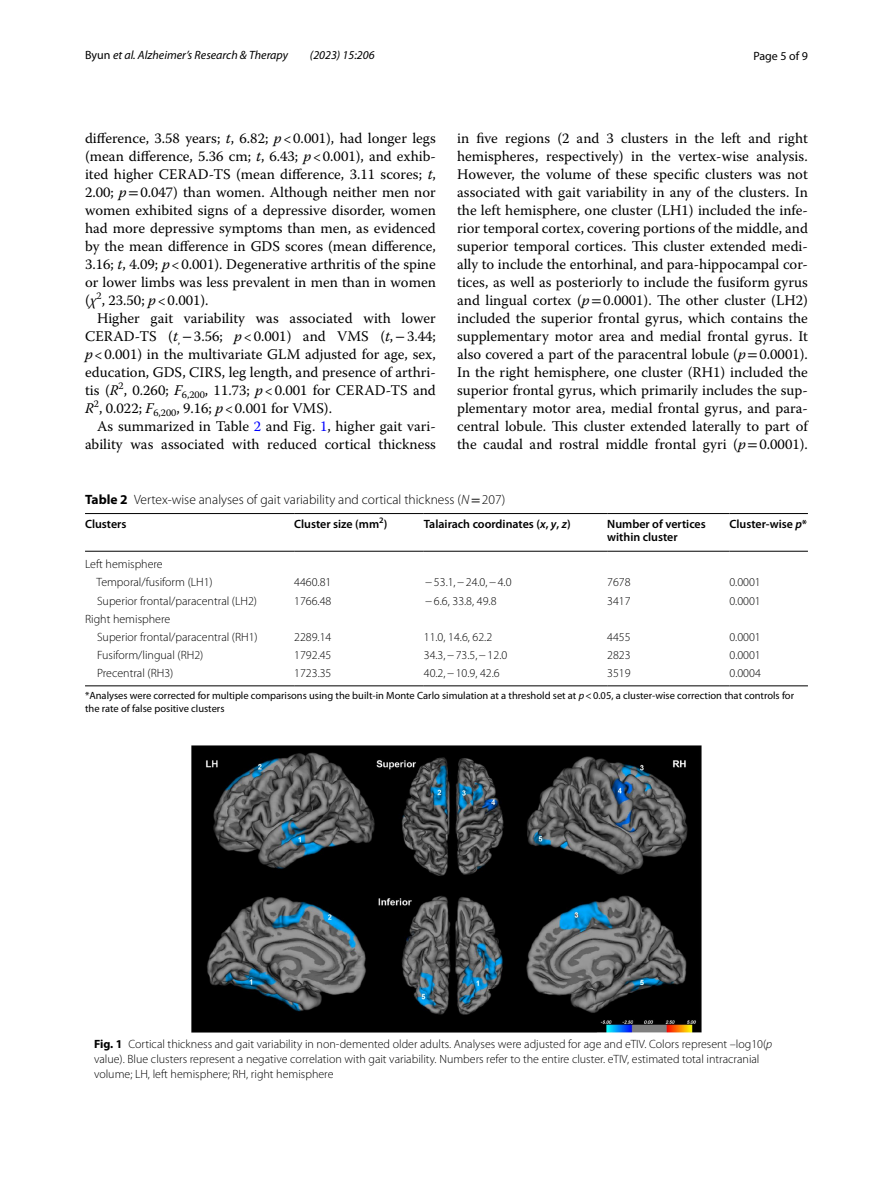
<style>
.page{position:relative;width:893px;height:1187px;background:#fff}
.page>*{position:absolute;margin:0;border:0;box-sizing:border-box;transform-origin:0 0}
.t1{font:14.7px/18px "Warnock Pro";color:#000;text-align:justify}
.t2{font:300 13.5px "Myriad Pro";color:#000}
.t3{font:300 12px/18.1px "Myriad Pro";color:#000}
.t4{font:600 12px/13.5px "Myriad Pro";color:#000}
.t5{font:italic 12px "Myriad Pro";color:#000}
.t6{font:12px "Myriad Pro";color:#000}
.t7{font:10.5px/12.8px "Myriad Pro";color:#000}
.s1{font-style:normal}
.s2{font-style:italic}
.s3{font-family:"STIX"}
.s4{color:#00f}
.s5{font-weight:700}
.s6{font-family:"STIX";font-weight:400}
</style>
<div class="page">
<hr style="left:85px;top:513px;width:209px;height:1px;background:#000">
<hr style="left:85px;top:551px;width:209px;height:1px;background:#000">
<hr style="left:294px;top:513px;width:130px;height:1px;background:#000">
<hr style="left:294px;top:551px;width:130px;height:1px;background:#000">
<hr style="left:424px;top:513px;width:183px;height:1px;background:#000">
<hr style="left:424px;top:551px;width:183px;height:1px;background:#000">
<hr style="left:607px;top:513px;width:122px;height:1px;background:#000">
<hr style="left:607px;top:551px;width:122px;height:1px;background:#000">
<hr style="left:729px;top:513px;width:79px;height:1px;background:#000">
<hr style="left:729px;top:551px;width:79px;height:1px;background:#000">
<hr style="left:85px;top:685px;width:209px;height:1px;background:#000">
<hr style="left:294px;top:685px;width:130px;height:1px;background:#000">
<hr style="left:424px;top:685px;width:183px;height:1px;background:#000">
<hr style="left:607px;top:685px;width:122px;height:1px;background:#000">
<hr style="left:729px;top:685px;width:79px;height:1px;background:#000">
<img style="left:191px;top:745px;width:511px;height:287px">
<p class="t5" style="left:85px;top:48px;width:205px"><span class="s1">Byun</span> et al. Alzheimer’s Research &amp; Therapy</p>
<p class="t5" style="left:310px;top:48px;width:66px">(2023) 15:206</p>
<p class="t6" style="left:753px;top:48px;width:56px">Page 5 of 9</p>
<p class="t1" style="left:85px;top:128px;width:352px">difference, 3.58 years; <span class="s2">t</span>, 6.82; <span class="s2">p</span>&lt;0.001), had longer legs (mean difference, 5.36 cm; <span class="s2">t</span>, 6.43; <span class="s2">p</span>&lt;0.001), and exhib&shy;ited higher CERAD-TS (mean difference, 3.11 scores; <span class="s2">t</span>, 2.00; <span class="s2">p</span><span class="s3">=</span>0.047) than women. Although neither men nor women exhibited signs of a depressive disorder, women had more depressive symptoms than men, as evidenced by the mean difference in GDS scores (mean difference, 3.16; <span class="s2">t</span>, 4.09; <span class="s2">p</span>&lt;0.001). Degenerative arthritis of the spine or lower limbs was less prevalent in men than in women (<span class="s2">χ</span><sup>2</sup>, 23.50; <span class="s2">p</span>&lt;0.001).</p>
<p class="t1" style="left:85px;top:308px;width:352px;text-indent:12px">Higher gait variability was associated with lower CERAD-TS (<span class="s2">t</span><sub>,</sub> <span class="s3">−</span>3.56; <span class="s2">p</span>&lt;0.001) and VMS (<span class="s2">t</span>,<span class="s3">−</span>3.44; <span class="s2">p</span>&lt;0.001) in the multivariate GLM adjusted for age, sex, education, GDS, CIRS, leg length, and presence of arthri&shy;tis (<span class="s2">R</span><sup>2</sup>, 0.260; <span class="s2">F</span><sub>6,200</sub>, 11.73; <span class="s2">p</span>&lt;0.001 for CERAD-TS and <span class="s2">R</span><sup>2</sup>, 0.022; <span class="s2">F</span><sub>6,200</sub>, 9.16; <span class="s2">p</span>&lt;0.001 for VMS).</p>
<p class="t1" style="left:85px;top:416px;width:352px;text-align:right">As summarized in Table <span class="s4">2</span> and Fig. <span class="s4">1</span>, higher gait vari&shy;ability was associated with reduced cortical thickness</p>
<p class="t1" style="left:457px;top:128px;width:352px">in five regions (2 and 3 clusters in the left and right hemispheres, respectively) in the vertex-wise analysis.<br>However, the volume of these specific clusters was not associated with gait variability in any of the clusters. In the left hemisphere, one cluster (LH1) included the infe&shy;rior temporal cortex, covering portions of the middle, and superior temporal cortices. This cluster extended medi&shy;ally to include the entorhinal, and para-hippocampal cor&shy;tices, as well as posteriorly to include the fusiform gyrus and lingual cortex (<span class="s2">p</span><span class="s3">=</span>0.0001). The other cluster (LH2) included the superior frontal gyrus, which contains the supplementary motor area and medial frontal gyrus. It also covered a part of the paracentral lobule (<span class="s2">p</span><span class="s3">=</span>0.0001).<br>In the right hemisphere, one cluster (RH1) included the superior frontal gyrus, which primarily includes the sup&shy;plementary motor area, medial frontal gyrus, and para&shy;central lobule. This cluster extended laterally to part of the caudal and rostral middle frontal gyri (<span class="s2">p</span><span class="s3">=</span>0.0001).</p>
<p class="t2" style="left:85px;top:491px;width:422px"><span class="s5">Table 2</span> Vertex-wise analyses of gait variability and cortical thickness (<span class="s2">N</span><span class="s6">=</span>207)</p>
<p class="t4" style="left:85px;top:517px;width:43px">Clusters</p>
<p class="t4" style="left:294px;top:517px;width:95px">Cluster size (mm<sup>2</sup>)</p>
<p class="t4" style="left:424px;top:517px;width:148px">Talairach coordinates (<span class="s2">x</span>, <span class="s2">y</span>, <span class="s2">z</span>)</p>
<p class="t4" style="left:607px;top:517px;width:100px">Number of vertices within cluster</p>
<p class="t4" style="left:729px;top:517px;width:79px">Cluster-wise <span class="s2">p</span>*</p>
<p class="t3" style="left:97px;top:555px;width:118px;text-indent:-11px">Left hemisphere<br>Temporal/fusiform (LH1)</p>
<p class="t3" style="left:294px;top:573px;width:39px">4460.81</p>
<p class="t3" style="left:425px;top:573px;width:88px">−53.1,−24.0,−4.0</p>
<p class="t3" style="left:607px;top:573px;width:25px">7678</p>
<p class="t3" style="left:729px;top:573px;width:33px">0.0001</p>
<p class="t3" style="left:97px;top:591px;width:162px">Superior frontal/paracentral (LH2)</p>
<p class="t3" style="left:294px;top:591px;width:39px">1766.48</p>
<p class="t3" style="left:425px;top:591px;width:73px">−6.6, 33.8, 49.8</p>
<p class="t3" style="left:607px;top:591px;width:25px">3417</p>
<p class="t3" style="left:729px;top:591px;width:33px">0.0001</p>
<p class="t3" style="left:97px;top:609px;width:162px;text-indent:-12px">Right hemisphere<br>Superior frontal/paracentral (RH1)</p>
<p class="t3" style="left:294px;top:628px;width:39px">2289.14</p>
<p class="t3" style="left:424px;top:628px;width:70px">11.0, 14.6, 62.2</p>
<p class="t3" style="left:607px;top:628px;width:25px">4455</p>
<p class="t3" style="left:729px;top:628px;width:33px">0.0001</p>
<p class="t3" style="left:97px;top:646px;width:108px">Fusiform/lingual (RH2)</p>
<p class="t3" style="left:294px;top:646px;width:39px">1792.45</p>
<p class="t3" style="left:424px;top:646px;width:85px">34.3,−73.5,−12.0</p>
<p class="t3" style="left:607px;top:646px;width:25px">2823</p>
<p class="t3" style="left:729px;top:646px;width:33px">0.0001</p>
<p class="t3" style="left:97px;top:664px;width:78px">Precentral (RH3)</p>
<p class="t3" style="left:294px;top:664px;width:39px">1723.35</p>
<p class="t3" style="left:424px;top:664px;width:77px">40.2,−10.9, 42.6</p>
<p class="t3" style="left:607px;top:664px;width:25px">3519</p>
<p class="t3" style="left:729px;top:664px;width:33px">0.0004</p>
<p class="t7" style="left:85px;top:689px;width:711px">*Analyses were corrected for multiple comparisons using the built-in Monte Carlo simulation at a threshold set at <span class="s2">p</span>&lt;0.05, a cluster-wise correction that controls for the rate of false positive clusters</p>
<p class="t3" style="left:94px;top:1036px;width:680px;line-height:15px"><span class="s5">Fig. 1</span> Cortical thickness and gait variability in non-demented older adults. Analyses were adjusted for age and eTIV. Colors represent –log10(<span class="s2">p </span>value). Blue clusters represent a negative correlation with gait variability. Numbers refer to the entire cluster. eTIV, estimated total intracranial volume; LH, left hemisphere; RH, right hemisphere</p>
</div>
